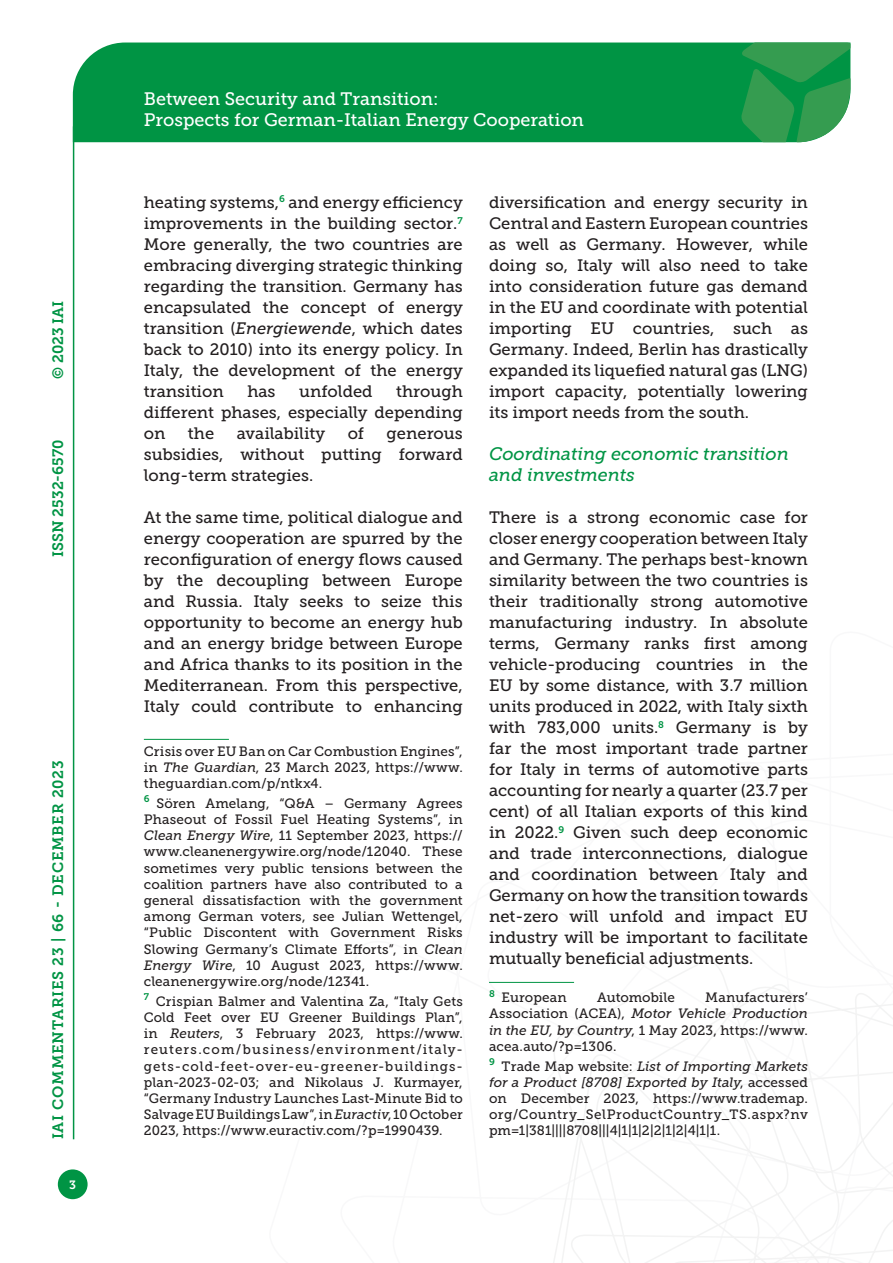
<style>
.page{position:relative;width:893px;height:1263px;background:#fff}
.page>*{position:absolute;margin:0;border:0;box-sizing:border-box;transform-origin:0 0}
.t1{font:18px/21.6px "Museo Slab 500";color:#fff}
.Titolo_paragrafo_2{font:italic 18px/21px "Museo Slab 500";color:#009444}
.Testo{font:16.5px/21px "Museo Slab 500";color:#231f20;text-align:justify}
.t2{font:15px "Museo Slab 700";letter-spacing:.05em;color:#009444}
.t3{font:15px "Museo Slab 700";color:#009444}
.Nota{font:13.5px/16.2px "Museo Slab 500";letter-spacing:.01em;color:#231f20;text-align:justify}
.t4{font:12px "Museo Slab 700";color:#fff}
.s1{font-style:italic}
</style>
<div class="page">
<svg style="left:531px;top:960px;width:362px;height:303px"></svg>
<div style="left:73px;top:43px;width:668px;height:99px;background:#009444"></div>
<svg style="left:741px;top:43px;width:109px;height:99px;background:#319e55"></svg>
<div style="left:58px;top:1169px;width:30px;height:30px;background:#009444;border-radius:50%"></div>
<hr style="left:73px;top:126px;width:1px;height:1013px;background:#009444">
<hr style="left:144px;top:739px;width:85px;height:1px;background:#009444">
<hr style="left:489px;top:982px;width:85px;height:1px;background:#009444">
<p class="t2" style="left:50px;top:379px;width:80px;rotate:-90deg">© 2023 IAI</p>
<p class="t3" style="left:50px;top:557px;width:119px;rotate:-90deg">ISSN 2532-6570</p>
<p class="t2" style="left:50px;top:1139px;width:381px;rotate:-90deg">IAI COMMENTARIES 23 | 66 - DECEMBER 2023</p>
<p class="t4" style="left:69px;top:1178px;width:8px">3</p>
<p class="t1" style="left:144px;top:88px;width:442px">Between Security and Transition:<br>Prospects for German-Italian Energy Cooperation</p>
<p class="Testo" style="left:144px;top:192px;width:320px">heating systems,<sup>6</sup> and energy efficiency improvements in the building sector.<sup>7<br></sup>More generally, the two countries are embracing diverging strategic thinking regarding the transition. Germany has encapsulated the concept of energy transition (<span class="s1">Energiewende</span>, which dates back to 2010) into its energy policy. In Italy, the development of the energy transition</p>
<p class="Testo" style="left:247px;top:381px;width:30px">has</p>
<p class="Testo" style="left:299px;top:381px;width:75px">unfolded</p>
<p class="Testo" style="left:144px;top:381px;width:320px;text-indent:252px">through different phases, especially depending on</p>
<p class="Testo" style="left:188px;top:423px;width:28px">the</p>
<p class="Testo" style="left:237px;top:423px;width:90px">availability</p>
<p class="Testo" style="left:348px;top:423px;width:18px">of</p>
<p class="Testo" style="left:144px;top:423px;width:320px;text-indent:243px">generous subsidies, without putting forward long-term strategies.</p>
<p class="Testo" style="left:144px;top:507px;width:320px">At the same time, political dialogue and energy cooperation are spurred by the reconfiguration of energy flows caused by the decoupling between Europe and Russia. Italy seeks to seize this opportunity to become an energy hub and an energy bridge between Europe and Africa thanks to its position in the Mediterranean. From this perspective, Italy could contribute to enhancing</p>
<p class="Nota" style="left:144px;top:743px;width:320px">Crisis over EU Ban on Car Combustion Engines”, in <span class="s1">The Guardian</span>, 23 March 2023, https://www. theguardian.com/p/ntkx4.</p>
<p class="Nota" style="left:144px;top:795px;width:320px"><sup>6</sup> Sören Amelang, “Q&amp;A – Germany Agrees Phaseout of Fossil Fuel Heating Systems”, in <span class="s1">Clean Energy Wire</span>, 11 September 2023, https:// www.cleanenergywire.org/node/12040. These sometimes very public tensions between the coalition partners have also contributed to a general dissatisfaction with the government among German voters, see Julian Wettengel, “Public Discontent with Government Risks Slowing Germany’s Climate Efforts”, in <span class="s1">Clean Energy Wire</span>, 10 August 2023, https://www. cleanenergywire.org/node/12341.</p>
<p class="Nota" style="left:144px;top:993px;width:320px"><sup>7</sup> Crispian Balmer and Valentina Za, “Italy Gets Cold Feet over EU Greener Buildings Plan”, in <span class="s1">Reuters</span>, 3 February 2023, https://www. reuters.com/business/environment/italy&shy;gets-cold-feet-over-eu-greener-buildings&shy;plan-2023-02-03; and Nikolaus J. Kurmayer, “Germany Industry Launches Last-Minute Bid to Salvage EU Buildings Law”, in <span class="s1">Euractiv</span>, 10 October 2023, https://www.euractiv.com/?p=1990439.</p>
<p class="Testo" style="left:489px;top:192px;width:320px">diversification and energy security in Central and Eastern European countries as well as Germany. However, while doing so, Italy will also need to take into consideration future gas demand in the EU and coordinate with potential importing EU countries, such as Germany. Indeed, Berlin has drastically expanded its liquefied natural gas (LNG) import capacity, potentially lowering its import needs from the south.</p>
<p class="Titolo_paragrafo_2" style="left:489px;top:443px;width:301px">Coordinating economic transition and investments</p>
<p class="Testo" style="left:489px;top:507px;width:320px">There is a strong economic case for closer energy cooperation between Italy and Germany. The perhaps best-known similarity between the two countries is their traditionally strong automotive manufacturing industry. In absolute terms, Germany ranks first among vehicle-producing countries in the EU by some distance, with 3.7 million units produced in 2022, with Italy sixth with 783,000 units.<sup>8</sup> Germany is by far the most important trade partner for Italy in terms of automotive parts accounting for nearly a quarter (23.7 per cent) of all Italian exports of this kind in 2022.<sup>9</sup> Given such deep economic and trade interconnections, dialogue and coordination between Italy and Germany on how the transition towards net-zero will unfold and impact EU industry will be important to facilitate mutually beneficial adjustments.</p>
<p class="Nota" style="left:489px;top:989px;width:79px"><sup>8</sup> European</p>
<p class="Nota" style="left:597px;top:989px;width:79px">Automobile</p>
<p class="Nota" style="left:489px;top:989px;width:320px;text-indent:216px">Manufacturers’ Association (ACEA), <span class="s1">Motor Vehicle Production in the EU, by Country</span>, 1 May 2023, https://www. acea.auto/?p=1306.</p>
<p class="Nota" style="left:489px;top:1058px;width:320px"><sup>9</sup> Trade Map website: <span class="s1">List of Importing Markets for a Product [8708] Exported by Italy</span>, accessed on December 2023, https://www.trademap. org/Country_SelProductCountry_TS.aspx?nv pm=1|381||||8708|||4|1|1|2|2|1|2|4|1|1.</p>
</div>
